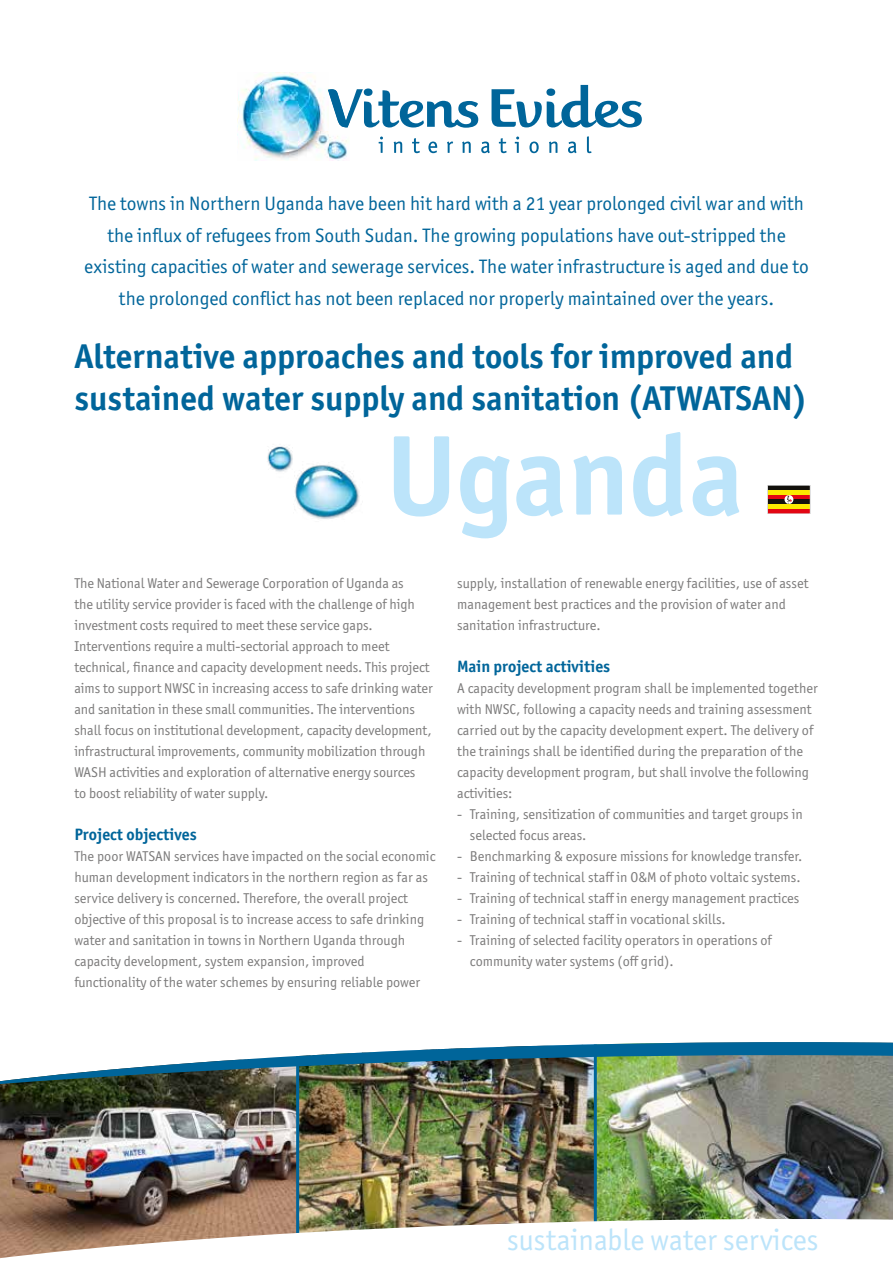
<style>
.page{position:relative;width:893px;height:1263px;background:#fff}
.page>*{position:absolute;margin:0;border:0;box-sizing:border-box;transform-origin:0 0}
.t1{font:700 114px "Officina Sans ITC Pro";color:#bce4fa}
.t2{font:700 34.5px/42px "Officina Sans ITC Pro";color:#00659a}
.t3{font:30px "Officina Sans ITC Pro";color:#bce4fa}
.t4{font:19.5px/31.5px "Officina Sans ITC Pro";color:#00659a;text-align:center}
.t5{font:700 16.5px "Officina Sans ITC Pro";color:#00659a}
.t6{font:14.25px/21px "Officina Sans ITC Pro";color:#7c7b7b}
</style>
<div class="page">
<svg style="left:491px;top:85px;width:151px;height:42px"></svg>
<svg style="left:379px;top:137px;width:4px;height:16px"></svg>
<svg style="left:394px;top:142px;width:8px;height:11px"></svg>
<svg style="left:412px;top:138px;width:8px;height:15px"></svg>
<svg style="left:428px;top:142px;width:9px;height:11px"></svg>
<svg style="left:447px;top:142px;width:6px;height:11px"></svg>
<svg style="left:462px;top:142px;width:9px;height:11px"></svg>
<svg style="left:481px;top:142px;width:9px;height:11px"></svg>
<svg style="left:499px;top:138px;width:8px;height:15px"></svg>
<svg style="left:515px;top:137px;width:4px;height:16px"></svg>
<svg style="left:529px;top:142px;width:10px;height:11px"></svg>
<svg style="left:549px;top:142px;width:8px;height:11px"></svg>
<svg style="left:568px;top:142px;width:8px;height:11px"></svg>
<svg style="left:587px;top:136px;width:4px;height:17px"></svg>
<img style="left:238px;top:72px;width:110px;height:89px">
<svg style="left:328px;top:89px;width:150px;height:39px"></svg>
<div style="left:767px;top:485px;width:43px;height:5px;background:#13110c"></div>
<div style="left:767px;top:490px;width:43px;height:5px;background:#fbe900"></div>
<div style="left:767px;top:495px;width:43px;height:5px;background:#e30613"></div>
<hr style="left:767px;top:500px;width:43px;height:4px;background:#13110c">
<div style="left:767px;top:504px;width:43px;height:5px;background:#fbe900"></div>
<div style="left:767px;top:509px;width:43px;height:5px;background:#e30613"></div>
<svg style="left:784px;top:495px;width:9px;height:9px"></svg>
<svg style="left:787px;top:495px;width:5px;height:9px"></svg>
<img style="left:267px;top:446px;width:93px;height:73px">
<img style="left:299px;top:1085px;width:295px;height:130px">
<img style="left:597px;top:1085px;width:296px;height:130px">
<img style="left:0;top:1085px;width:296px;height:130px">
<hr style="left:296px;top:1040px;width:3px;height:207px;background:#00659a">
<hr style="left:594px;top:1040px;width:3px;height:207px;background:#00659a">
<img style="left:0;top:1040px;width:893px;height:45px">
<img style="left:0;top:1215px;width:893px;height:44px">
<p class="t4" style="left:84px;top:188px;width:726px">The towns in Northern Uganda have been hit hard with a 21 year prolonged civil war and with the influx of refugees from South Sudan. The growing populations have out-stripped the existing capacities of water and sewerage services. The water infrastructure is aged and due to the prolonged conflict has not been replaced nor properly maintained over the years.</p>
<h2 class="t2" style="left:74px;top:334px;width:735px">Alternative approaches and tools for improved and sustained water supply and sanitation (ATWATSAN)</h2>
<h1 class="t1" style="left:386px;top:405px;width:359px">Uganda</h1>
<p class="t6" style="left:74px;top:573px;width:360px">The National Water and Sewerage Corporation of Uganda as<br>the utility service provider is faced with the challenge of high investment costs required to meet these service gaps.<br>Interventions require a multi-sectorial approach to meet technical, finance and capacity development needs. This project aims to support NWSC in increasing access to safe drinking water and sanitation in these small communities. The interventions shall focus on institutional development, capacity development, infrastructural improvements, community mobilization through WASH activities and exploration of alternative energy sources<br>to boost reliability of water supply.</p>
<p class="t5" style="left:74px;top:824px;width:124px">Project objectives</p>
<p class="t6" style="left:74px;top:846px;width:363px">The poor WATSAN services have impacted on the social economic human development indicators in the northern region as far as service delivery is concerned. Therefore, the overall project objective of this proposal is to increase access to safe drinking water and sanitation in towns in Northern Uganda through capacity development, system expansion, improved functionality of the water schemes by ensuring reliable power</p>
<p class="t6" style="left:457px;top:573px;width:353px">supply, installation of renewable energy facilities, use of asset management best practices and the provision of water and sanitation infrastructure.</p>
<p class="t5" style="left:457px;top:656px;width:155px">Main project activities</p>
<p class="t6" style="left:457px;top:678px;width:362px">A capacity development program shall be implemented together with NWSC, following a capacity needs and training assessment carried out by the capacity development expert. The delivery of the trainings shall be identified during the preparation of the capacity development program, but shall involve the following activities:</p>
<p class="t6" style="left:470px;top:804px;width:334px;text-indent:-13px">- Training, sensitization of communities and target groups in selected focus areas.</p>
<p class="t6" style="left:457px;top:846px;width:347px">- Benchmarking &amp; exposure missions for knowledge transfer.</p>
<p class="t6" style="left:457px;top:867px;width:345px">- Training of technical staff in O&amp;M of photo voltaic systems.</p>
<p class="t6" style="left:457px;top:888px;width:344px">- Training of technical staff in energy management practices</p>
<p class="t6" style="left:457px;top:909px;width:270px">- Training of technical staff in vocational skills.</p>
<p class="t6" style="left:470px;top:930px;width:303px;text-indent:-13px">- Training of selected facility operators in operations of community water systems (off grid).</p>
<h3 class="t3" style="left:507px;top:1222px;width:313px">sustainable water services</h3>
</div>
